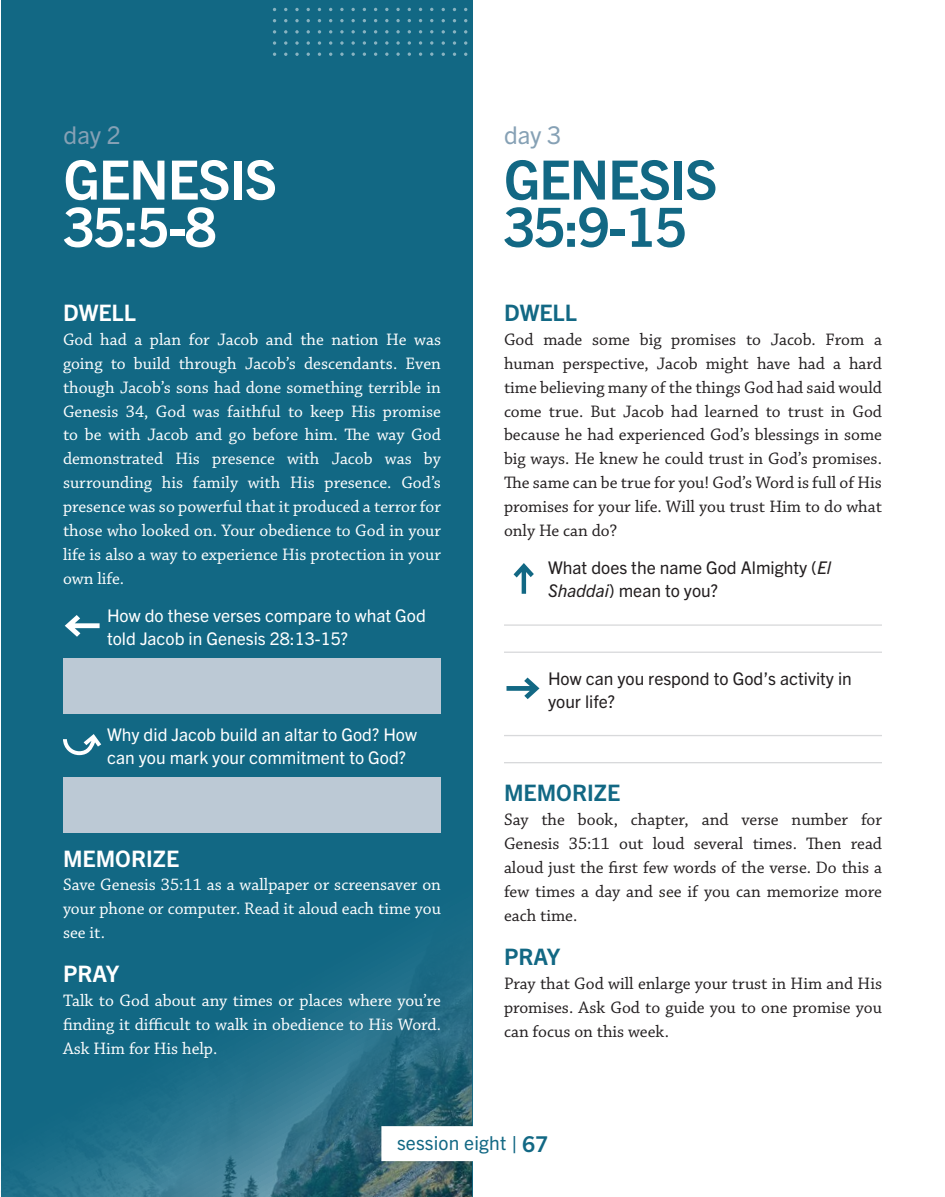
<style>
.page{position:relative;width:945px;height:1197px;background:#fff}
.page>*{position:absolute;margin:0;border:0;box-sizing:border-box;transform-origin:0 0}
.devo_verses{font:700 54.25px/47.2px "Trade Gothic Next LT Pro";letter-spacing:-.02em;color:#126884}
.devo_verses-2{font:700 54.25px/47.2px "Trade Gothic Next LT Pro";letter-spacing:-.02em;color:#fff}
.devo_day{font:24.5px "Trade Gothic Next LT Pro";letter-spacing:-.005em;color:#86a1b5}
.devo_subhead{font:700 22.75px "Trade Gothic Next LT Pro";color:#126884}
.devo_subhead-2{font:700 22.75px "Trade Gothic Next LT Pro";color:#fff}
.t1{font:19.25px "Trade Gothic Next LT Pro";letter-spacing:.01em;color:#126884}
.devo_text{font:17.5px/24px "Chaparral Pro";color:#fff;text-align:justify}
.devo_text-2{font:17.5px/24px "Chaparral Pro";color:#231f20;text-align:justify}
.devo_question_white{font:17.5px/22.8px "Trade Gothic Next LT Pro";color:#fff}
.devo_question_purple{font:17.5px/22.8px "Trade Gothic Next LT Pro";color:#231f20}
.s1{font-style:italic}
.s2{font-weight:700;font-size:21.88px}
</style>
<div class="page">
<div style="left:1px;top:0;width:471px;height:1197px;background:#126884"></div>
<img style="left:1px;top:625px;width:471px;height:572px">
<hr style="left:504px;top:624px;width:378px;height:2px;background:#d8d9db">
<hr style="left:504px;top:652px;width:378px;height:1px;background:#d8d9db">
<hr style="left:504px;top:735px;width:378px;height:1px;background:#d8d9db">
<hr style="left:504px;top:762px;width:378px;height:1px;background:#d8d9db">
<svg style="left:514px;top:563px;width:20px;height:31px"></svg>
<svg style="left:507px;top:677px;width:32px;height:22px"></svg>
<svg style="left:65px;top:615px;width:35px;height:22px"></svg>
<div style="left:63px;top:658px;width:378px;height:55px;background:#bcc9d5"></div>
<svg style="left:63px;top:734px;width:38px;height:21px"></svg>
<div style="left:63px;top:778px;width:378px;height:55px;background:#bcc9d5"></div>
<div style="left:381px;top:1126px;width:183px;height:35px;background:#fff"></div>
<svg style="left:442px;top:41px;width:3px;height:4px"></svg>
<svg style="left:453px;top:41px;width:3px;height:4px"></svg>
<svg style="left:453px;top:30px;width:3px;height:4px"></svg>
<svg style="left:464px;top:41px;width:3px;height:4px"></svg>
<svg style="left:273px;top:41px;width:3px;height:4px"></svg>
<svg style="left:273px;top:30px;width:3px;height:4px"></svg>
<svg style="left:295px;top:53px;width:4px;height:3px"></svg>
<svg style="left:295px;top:41px;width:4px;height:4px"></svg>
<svg style="left:295px;top:30px;width:4px;height:4px"></svg>
<svg style="left:295px;top:19px;width:4px;height:3px"></svg>
<svg style="left:295px;top:8px;width:4px;height:3px"></svg>
<svg style="left:307px;top:41px;width:3px;height:4px"></svg>
<svg style="left:318px;top:41px;width:3px;height:4px"></svg>
<svg style="left:318px;top:30px;width:3px;height:4px"></svg>
<svg style="left:329px;top:41px;width:3px;height:4px"></svg>
<svg style="left:340px;top:41px;width:4px;height:4px"></svg>
<svg style="left:340px;top:30px;width:4px;height:4px"></svg>
<svg style="left:340px;top:19px;width:4px;height:3px"></svg>
<svg style="left:340px;top:8px;width:4px;height:3px"></svg>
<svg style="left:351px;top:41px;width:4px;height:4px"></svg>
<svg style="left:351px;top:30px;width:4px;height:4px"></svg>
<svg style="left:351px;top:19px;width:4px;height:3px"></svg>
<svg style="left:351px;top:8px;width:4px;height:3px"></svg>
<svg style="left:363px;top:41px;width:3px;height:4px"></svg>
<svg style="left:363px;top:30px;width:3px;height:4px"></svg>
<svg style="left:374px;top:41px;width:3px;height:4px"></svg>
<svg style="left:374px;top:30px;width:3px;height:4px"></svg>
<svg style="left:385px;top:52px;width:4px;height:4px"></svg>
<svg style="left:385px;top:41px;width:4px;height:4px"></svg>
<svg style="left:385px;top:30px;width:4px;height:4px"></svg>
<svg style="left:385px;top:19px;width:4px;height:3px"></svg>
<svg style="left:385px;top:8px;width:4px;height:3px"></svg>
<svg style="left:396px;top:52px;width:4px;height:4px"></svg>
<svg style="left:396px;top:41px;width:4px;height:4px"></svg>
<svg style="left:396px;top:19px;width:4px;height:3px"></svg>
<svg style="left:396px;top:8px;width:4px;height:3px"></svg>
<svg style="left:408px;top:52px;width:3px;height:4px"></svg>
<svg style="left:408px;top:41px;width:3px;height:4px"></svg>
<svg style="left:419px;top:52px;width:3px;height:4px"></svg>
<svg style="left:419px;top:41px;width:3px;height:4px"></svg>
<svg style="left:430px;top:41px;width:3px;height:4px"></svg>
<p class="devo_day" style="left:64px;top:118px;width:59px">day 2</p>
<p class="devo_verses-2" style="left:64px;top:153px;width:215px">GENESIS<br>35:5-8</p>
<p class="devo_subhead-2" style="left:63px;top:297px;width:74px">DWELL</p>
<p class="devo_text" style="left:63px;top:328px;width:380px">God had a plan for Jacob and the nation He was going to build through Jacob’s descendants. Even though Jacob’s sons had done something terrible in Genesis 34, God was faithful to keep His promise to be with Jacob and go before him. The way God demonstrated His presence with Jacob was by surrounding his family with His presence. God’s presence was so powerful that it produced a terror for those who looked on. Your obedience to God in your life is also a way to experience His protection in your own life.</p>
<p class="devo_question_white" style="left:107px;top:603px;width:320px">How do these verses compare to what God told Jacob in Genesis 28:13-15?</p>
<p class="devo_question_white" style="left:107px;top:722px;width:311px">Why did Jacob build an altar to God? How can you mark your commitment to God?</p>
<p class="devo_subhead-2" style="left:63px;top:842px;width:118px">MEMORIZE</p>
<p class="devo_text" style="left:63px;top:874px;width:380px">Save Genesis 35:11 as a wallpaper or screensaver on your phone or computer. Read it aloud each time you see it.</p>
<p class="devo_subhead-2" style="left:63px;top:958px;width:58px">PRAY</p>
<p class="devo_text" style="left:63px;top:989px;width:380px">Talk to God about any times or places where you’re finding it difficult to walk in obedience to His Word.<br>Ask Him for His help.</p>
<p class="devo_day" style="left:504px;top:118px;width:59px">day 3</p>
<p class="devo_verses" style="left:504px;top:153px;width:215px">GENESIS<br>35:9-15</p>
<p class="devo_subhead" style="left:504px;top:297px;width:74px">DWELL</p>
<p class="devo_text-2" style="left:504px;top:328px;width:380px">God made some big promises to Jacob. From a human perspective, Jacob might have had a hard time believing many of the things God had said would come true. But Jacob had learned to trust in God because he had experienced God’s blessings in some big ways. He knew he could trust in God’s promises.<br>The same can be true for you! God’s Word is full of His promises for your life. Will you trust Him to do what only He can do?</p>
<p class="devo_question_purple" style="left:548px;top:555px;width:284px">What does the name God Almighty (<span class="s1">El<br>Shaddai</span>) mean to you?</p>
<p class="devo_question_purple" style="left:548px;top:666px;width:305px">How can you respond to God’s activity in your life?</p>
<p class="devo_subhead" style="left:504px;top:777px;width:118px">MEMORIZE</p>
<p class="devo_text-2" style="left:504px;top:808px;width:380px">Say the book, chapter, and verse number for Genesis 35:11 out loud several times. Then read aloud just the first few words of the verse. Do this a few times a day and see if you can memorize more each time.</p>
<p class="devo_subhead" style="left:504px;top:941px;width:58px">PRAY</p>
<p class="devo_text-2" style="left:504px;top:972px;width:380px">Pray that God will enlarge your trust in Him and His promises. Ask God to guide you to one promise you can focus on this week.</p>
<p class="t1" style="left:397px;top:1130px;width:152px">session eight <span class="s2">| 67</span></p>
</div>
